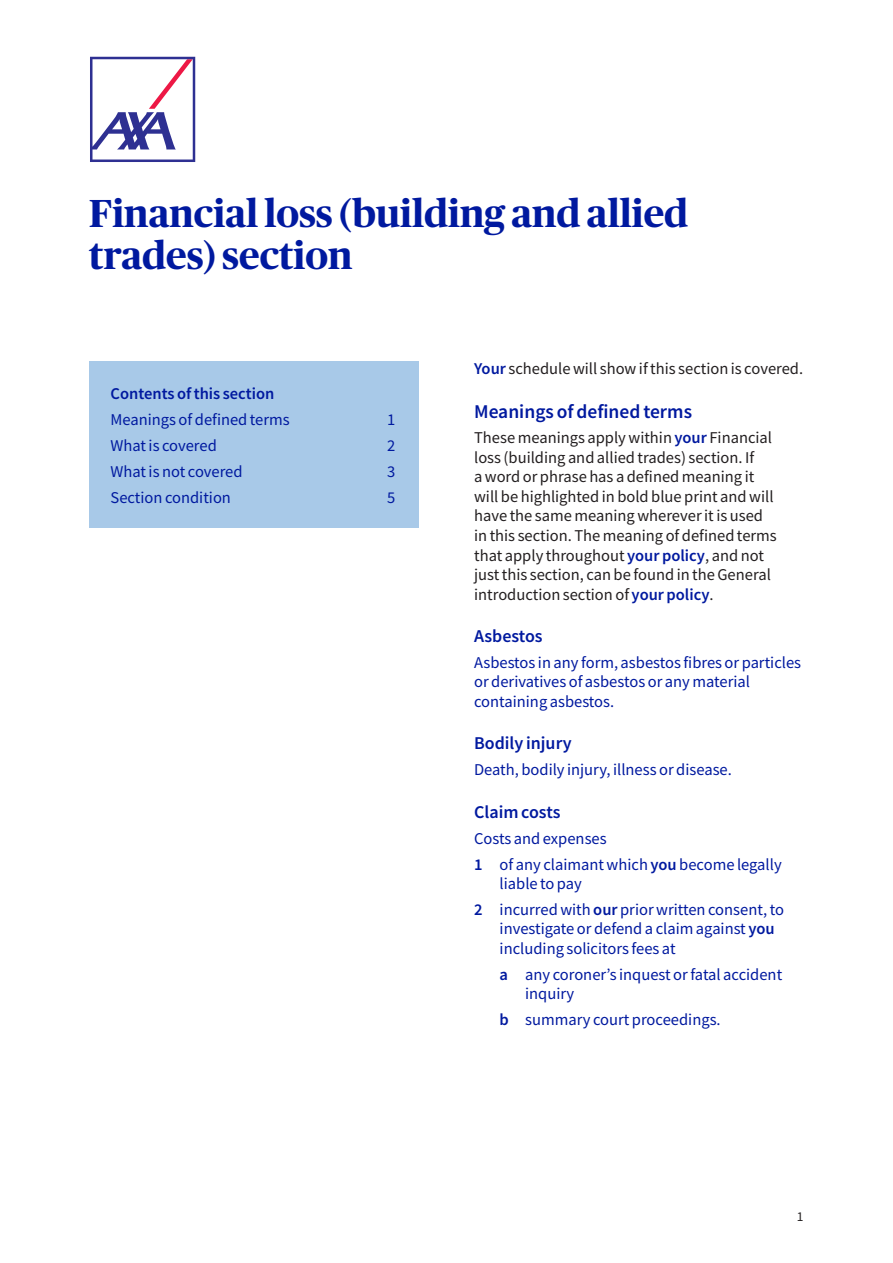
<style>
.page{position:relative;width:893px;height:1263px;background:#fff}
.page>*{position:absolute;margin:0;border:0;box-sizing:border-box;transform-origin:0 0}
.Cover_Heading{font:700 39px/42px "Publico Headline";color:#00199f}
.Heading{font:600 19.5px "Source Sans Pro";color:#00199f}
.Sub_Head_Blue{font:600 18px "Source Sans Pro";color:#00199f}
.Body_Text{font:16.5px/19.5px "Source Sans Pro";color:#231f20}
.Body_Text_Blue{font:16.5px/19.5px "Source Sans Pro";color:#00199f}
._01_Number_Indent_Blue{font:16.5px/19.5px "Source Sans Pro";color:#00199f}
.INTRO_Contents{font:16.5px "Source Sans Pro";color:#00199f}
._02_Number_Indent_Blue{font:16.5px/19.5px "Source Sans Pro";color:#00199f}
.INTRO_Head{font:600 16.5px "Source Sans Pro";color:#00199f}
.t1{font:13.5px "Source Sans Pro";color:#231f20}
.s1{font-weight:600;color:#00199f}
.s2{font-weight:600}
</style>
<div class="page">
<div style="left:89px;top:361px;width:330px;height:167px;background:#a8c9e8"></div>
<svg style="left:90px;top:57px;width:105px;height:105px"></svg>
<p class="Cover_Heading" style="left:89px;top:190px;width:600px">Financial loss (building and allied trades) section</p>
<p class="INTRO_Head" style="left:111px;top:383px;width:165px">Contents of this section</p>
<p class="INTRO_Contents" style="left:111px;top:409px;width:181px">Meanings of defined terms</p>
<p class="INTRO_Contents" style="left:387px;top:409px;width:10px">1</p>
<p class="INTRO_Contents" style="left:111px;top:435px;width:108px">What is covered</p>
<p class="INTRO_Contents" style="left:387px;top:435px;width:10px">2</p>
<p class="INTRO_Contents" style="left:111px;top:461px;width:134px">What is not covered</p>
<p class="INTRO_Contents" style="left:387px;top:461px;width:10px">3</p>
<p class="INTRO_Contents" style="left:111px;top:487px;width:122px">Section condition</p>
<p class="INTRO_Contents" style="left:387px;top:487px;width:10px">5</p>
<p class="Body_Text" style="left:474px;top:358px;width:331px"><span class="s1">Your</span> schedule will show if this section is covered.</p>
<p class="Heading" style="left:474px;top:398px;width:219px">Meanings of defined terms</p>
<p class="Body_Text" style="left:474px;top:428px;width:304px">These meanings apply within <span class="s1">your</span> Financial loss (building and allied trades) section. If<br>a word or phrase has a defined meaning it will be highlighted in bold blue print and will have the same meaning wherever it is used in this section. The meaning of defined terms that apply throughout <span class="s1">your policy</span>, and not just this section, can be found in the General introduction section of <span class="s1">your policy</span>.</p>
<p class="Sub_Head_Blue" style="left:474px;top:624px;width:70px">Asbestos</p>
<p class="Body_Text_Blue" style="left:474px;top:652px;width:329px">Asbestos in any form, asbestos fibres or particles or derivatives of asbestos or any material containing asbestos.</p>
<p class="Sub_Head_Blue" style="left:474px;top:732px;width:99px">Bodily injury</p>
<p class="Body_Text_Blue" style="left:474px;top:760px;width:259px">Death, bodily injury, illness or disease.</p>
<p class="Sub_Head_Blue" style="left:474px;top:800px;width:88px">Claim costs</p>
<p class="Body_Text_Blue" style="left:474px;top:828px;width:134px">Costs and expenses</p>
<p class="_01_Number_Indent_Blue" style="left:500px;top:854px;width:284px;text-indent:-26px"><span class="s2">1</span> of any claimant which <span class="s2">you</span> become legally liable to pay</p>
<p class="_01_Number_Indent_Blue" style="left:500px;top:900px;width:286px;text-indent:-26px"><span class="s2">2</span> incurred with <span class="s2">our</span> prior written consent, to investigate or defend a claim against <span class="s2">you </span>including solicitors fees at</p>
<p class="_02_Number_Indent_Blue" style="left:525px;top:964px;width:259px;text-indent:-26px"><span class="s2">a</span> any coroner’s inquest or fatal accident inquiry</p>
<p class="_02_Number_Indent_Blue" style="left:500px;top:1010px;width:223px"><span class="s2">b</span> summary court proceedings.</p>
<p class="t1" style="left:797px;top:1208px;width:8px">1</p>
</div>
